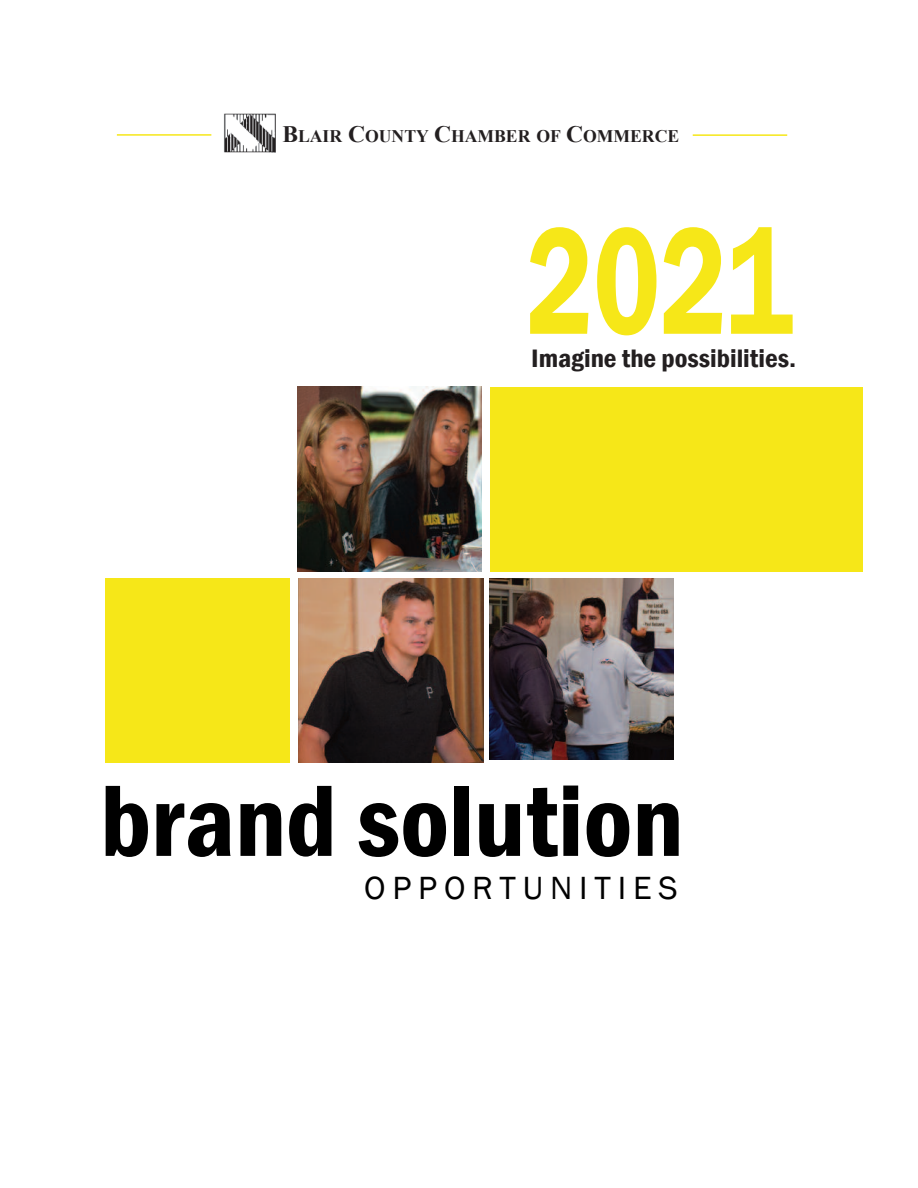
<style>
.page{position:relative;width:918px;height:1188px;background:#fff}
.page>*{position:absolute;margin:0;border:0;box-sizing:border-box;transform-origin:0 0}
.t1{font:600 157.5px "Franklin Gothic";color:#f6e718;scale:.72 1}
.t2{font:600 condensed 105px "Franklin Gothic";color:#000}
.t3{font:33px "Franklin Gothic";letter-spacing:.2em;color:#000}
.t4{font:600 condensed 25.95px "Franklin Gothic";color:#231f20;scale:1.07 1}
.t5{font:700 17.7px "Times New Roman";color:#231f20}
.s1{font-size:23.55px}
</style>
<div class="page">
<div style="left:491px;top:387px;width:372px;height:185px;background:#f6e718"></div>
<div style="left:105px;top:578px;width:185px;height:185px;background:#f6e718"></div>
<img style="left:489px;top:578px;width:185px;height:181px">
<img style="left:298px;top:578px;width:185px;height:185px">
<img style="left:297px;top:387px;width:185px;height:185px">
<img style="left:224px;top:113px;width:52px;height:40px">
<hr style="left:117px;top:134px;width:94px;height:2px;background:#f6e718">
<hr style="left:693px;top:134px;width:94px;height:2px;background:#f6e718">
<p class="t5" style="left:282px;top:126px;width:398px"><span class="s1">B</span>LAIR <span class="s1">C</span>OUNTY <span class="s1">C</span>HAMBER OF <span class="s1">C</span>OMMERCE</p>
<h1 class="t1" style="left:527px;top:190px;width:371px">2021</h1>
<h3 class="t4" style="left:531px;top:343px;width:249px">Imagine the possibilities.</h3>
<h2 class="t2" style="left:100px;top:760px;width:585px">brand solution</h2>
<h3 class="t3" style="left:364px;top:869px;width:315px">OPPORTUNITIES</h3>
</div>
